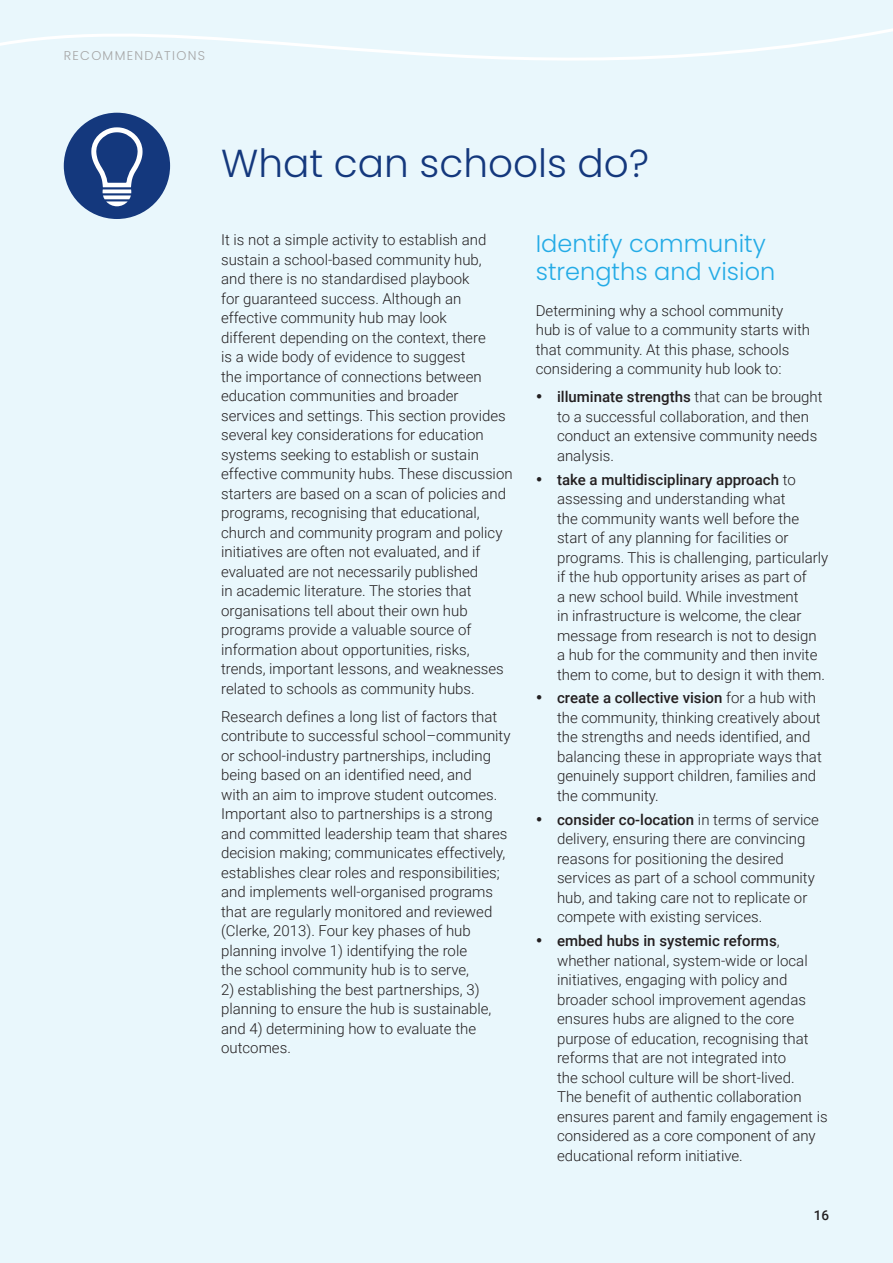
<style>
.page{position:relative;width:893px;height:1263px;background:#e9f7fc}
.page>*{position:absolute;margin:0;border:0;box-sizing:border-box;transform-origin:0 0}
.t1{font:300 39px "Poppins";color:#14387d}
.t2{font:300 24px/28.8px "Poppins";color:#24abe6}
.Body{font:300 15px/19.5px "Roboto";color:#231f20}
.t3{font:500 13.5px "Roboto";color:#231f20}
.t4{font:300 12.75px "Poppins";letter-spacing:.1em;color:#a6a6a6}
.s1{font-weight:500}
</style>
<div class="page">
<div style="left:64px;top:113px;width:106px;height:106px;background:#14387d;border-radius:50%"></div>
<svg style="left:91px;top:127px;width:52px;height:79px"></svg>
<svg style="left:0;top:28px;width:893px;height:33px"></svg>
<p class="t4" style="left:64px;top:48px;width:143px">RECOMMENDATIONS</p>
<h1 class="t1" style="left:221px;top:141px;width:429px">What can schools do?</h1>
<p class="Body" style="left:221px;top:229px;width:293px">It is not a simple activity to establish and sustain a school-based community hub,<br>and there is no standardised playbook<br>for guaranteed success. Although an effective community hub may look<br>different depending on the context, there<br>is a wide body of evidence to suggest<br>the importance of connections between education communities and broader services and settings. This section provides several key considerations for education systems seeking to establish or sustain effective community hubs. These discussion starters are based on a scan of policies and programs, recognising that educational, church and community program and policy initiatives are often not evaluated, and if evaluated are not necessarily published<br>in academic literature. The stories that organisations tell about their own hub programs provide a valuable source of information about opportunities, risks, trends, important lessons, and weaknesses related to schools as community hubs.</p>
<p class="Body" style="left:221px;top:706px;width:291px">Research defines a long list of factors that contribute to successful school–community or school-industry partnerships, including being based on an identified need, and<br>with an aim to improve student outcomes.<br>Important also to partnerships is a strong and committed leadership team that shares decision making; communicates effectively, establishes clear roles and responsibilities; and implements well-organised programs that are regularly monitored and reviewed (Clerke, 2013). Four key phases of hub planning involve 1) identifying the role<br>the school community hub is to serve,</p>
<p class="Body" style="left:221px;top:979px;width:272px">2) establishing the best partnerships, 3) planning to ensure the hub is sustainable, and 4) determining how to evaluate the outcomes.</p>
<h2 class="t2" style="left:536px;top:229px;width:241px">Identify community strengths and vision</h2>
<p class="Body" style="left:536px;top:300px;width:276px">Determining why a school community hub is of value to a community starts with that community. At this phase, schools considering a community hub look to:</p>
<p class="Body" style="left:557px;top:387px;width:267px;text-indent:-21px">• <span class="s1">illuminate strengths</span> that can be brought to a successful collaboration, and then conduct an extensive community needs analysis.</p>
<p class="Body" style="left:557px;top:469px;width:273px;text-indent:-21px">• <span class="s1">take a multidisciplinary approach</span> to assessing and understanding what<br>the community wants well before the start of any planning for facilities or programs. This is challenging, particularly if the hub opportunity arises as part of<br>a new school build. While investment<br>in infrastructure is welcome, the clear message from research is not to design a hub for the community and then invite them to come, but to design it with them.</p>
<p class="Body" style="left:557px;top:688px;width:266px;text-indent:-21px">• <span class="s1">create a collective vision</span> for a hub with the community, thinking creatively about the strengths and needs identified, and balancing these in appropriate ways that genuinely support children, families and the community.</p>
<p class="Body" style="left:557px;top:809px;width:263px;text-indent:-21px">• <span class="s1">consider co-location</span> in terms of service delivery, ensuring there are convincing reasons for positioning the desired services as part of a school community hub, and taking care not to replicate or compete with existing services.</p>
<p class="Body" style="left:557px;top:930px;width:272px;text-indent:-21px">• <span class="s1">embed hubs in systemic reforms</span>, whether national, system-wide or local initiatives, engaging with policy and broader school improvement agendas ensures hubs are aligned to the core purpose of education, recognising that reforms that are not integrated into<br>the school culture will be short-lived.<br>The benefit of authentic collaboration ensures parent and family engagement is considered as a core component of any educational reform initiative.</p>
<p class="t3" style="left:814px;top:1206px;width:17px">16</p>
</div>
